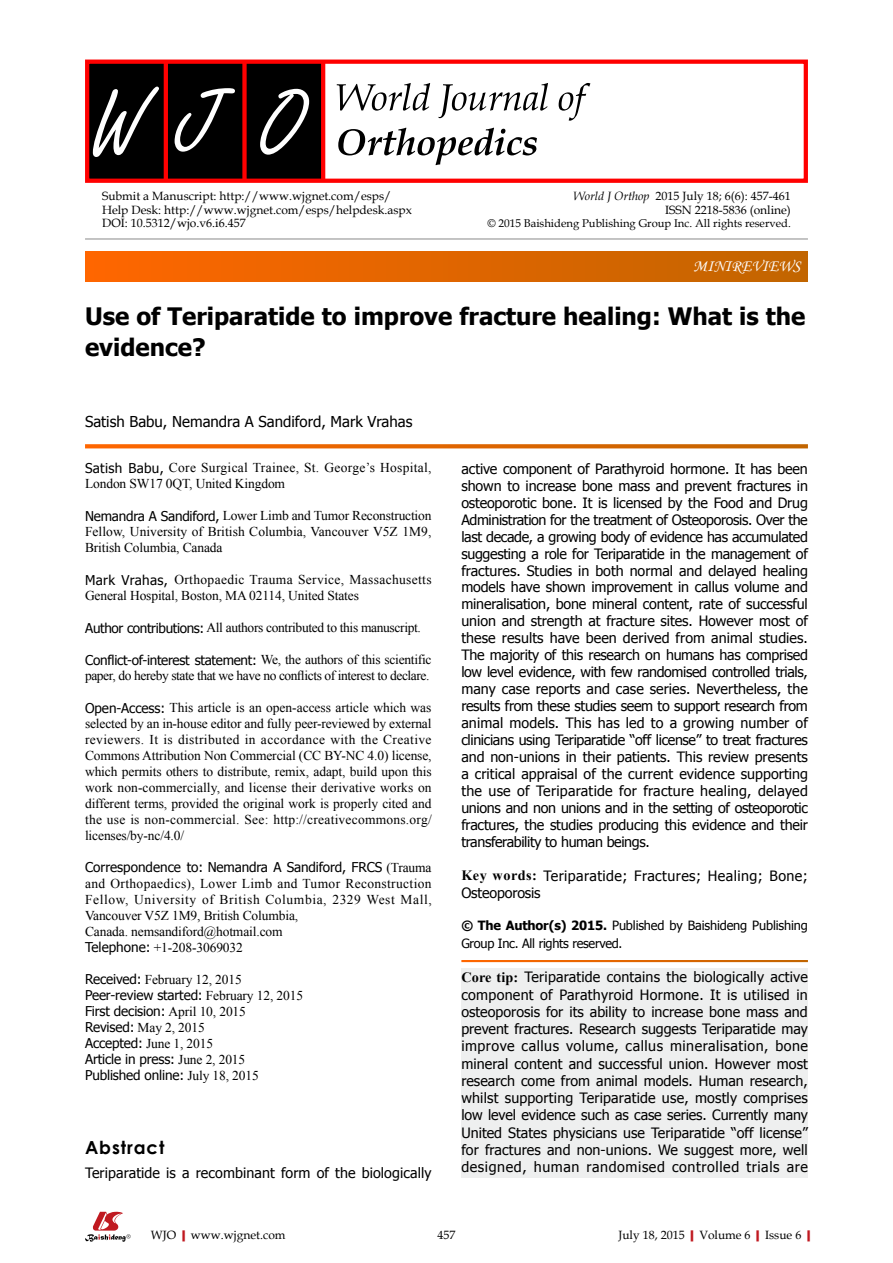
<style>
.page{position:relative;width:893px;height:1263px;background:#fff}
.page>*{position:absolute;margin:0;border:0;box-sizing:border-box;transform-origin:0 0}
.t1{font:700 24px/31.5px "Tahoma";color:#000}
.t2{font:700 18px "Century Gothic";letter-spacing:.05em;color:#000}
.t3{font:16.5px "Monotype Corsiva";color:#fff}
.t4{font:15px "Tahoma";color:#000}
.t5{font:14.25px/17px "Tahoma";letter-spacing:.005em;color:#000;text-align:justify}
.t6{font:14.25px/17px "Tahoma";letter-spacing:.03em;color:#000}
.t7{font:13.5px/16px "Times New Roman";letter-spacing:-.01em;color:#000;text-align:justify}
.t8{font:13.5px/15.9px "Times New Roman";letter-spacing:.025em;color:#000}
.t9{font:13.5px/16px "Tahoma";letter-spacing:-.01em;color:#000}
.t10{font:13.5px/15.6px "Times New Roman";letter-spacing:-.03em;color:#000}
.t11{font:13.5px/16px "Times New Roman";letter-spacing:.02em;color:#000}
.t12{font:12.75px/17.7px "Tahoma";letter-spacing:-.01em;color:#000}
.t13{font:12px/13.5px "Book Antiqua";color:#000}
.t14{font:11.25px "Book Antiqua";color:#000}
.s1{font-style:italic}
.s2{font-family:"Tahoma"}
.s3{font-family:"Times New Roman"}
.s4{font-family:"Times New Roman";font-weight:700}
.s5{font-weight:700}
.s6{font-weight:700;color:#c01920}
</style>
<div class="page">
<div style="left:461px;top:968px;width:347px;height:210px;background:#eeefef"></div>
<div style="left:85px;top:252px;width:723px;height:29px;background:linear-gradient(to right,#f60,#c16500)"></div>
<hr style="left:85px;top:239px;width:723px;height:1px;background:#898989">
<svg style="left:85px;top:1212px;width:46px;height:30px"></svg>
<svg style="left:85px;top:444px;width:723px;height:4px;background:#e16d0d"></svg>
<div style="left:87px;top:61px;width:236px;height:121px;background:#000"></div>
<hr style="left:164px;top:61px;width:4px;height:121px;background:#f00">
<div style="left:242px;top:61px;width:5px;height:121px;background:#f00"></div>
<hr style="left:321px;top:61px;width:4px;height:121px;background:#f00">
<div style="left:85px;top:60px;width:723px;height:123px;border:4px solid #f00"></div>
<svg style="left:260px;top:89px;width:49px;height:66px"></svg>
<svg style="left:175px;top:88px;width:60px;height:64px"></svg>
<svg style="left:93px;top:87px;width:66px;height:70px"></svg>
<svg style="left:337px;top:83px;width:253px;height:38px"></svg>
<svg style="left:338px;top:128px;width:199px;height:37px"></svg>
<p class="t13" style="left:102px;top:189px;width:311px">Submit a Manuscript: http://www.wjgnet.com/esps/<br>Help Desk: http://www.wjgnet.com/esps/helpdesk.aspx<br>DOI: 10.5312/wjo.v6.i6.457</p>
<p class="t13" style="left:573px;top:189px;width:219px;text-align:right"><span class="s1">World J Orthop</span> 2015 July 18; 6(6): 457-461<br>ISSN 2218-5836 (online)</p>
<p class="t14" style="left:487px;top:215px;width:305px">© 2015 Baishideng Publishing Group Inc. All rights reserved.</p>
<p class="t3" style="left:693px;top:256px;width:109px">MINIREVIEWS</p>
<p class="t1" style="left:85px;top:298px;width:722px">Use of Teriparatide to improve fracture healing: What is the evidence?</p>
<p class="t4" style="left:85px;top:412px;width:329px">Satish Babu, Nemandra A Sandiford, Mark Vrahas</p>
<p class="t11" style="left:85px;top:460px;width:348px"><span class="s2">Satish Babu,</span> Core Surgical Trainee, St. George’s Hospital,<br>London SW17 0QT, United Kingdom</p>
<p class="t7" style="left:85px;top:508px;width:348px"><span class="s2">Nemandra A Sandiford,</span> Lower Limb and Tumor Reconstruction Fellow, University of British Columbia, Vancouver V5Z 1M9, British Columbia, Canada</p>
<p class="t7" style="left:85px;top:571px;width:348px"><span class="s2">Mark Vrahas,</span> Orthopaedic Trauma Service, Massa-chusetts<br>General Hospital, Boston, MA 02114, United States</p>
<p class="t7" style="left:85px;top:619px;width:337px"><span class="s2">Author contributions:</span> All authors contributed to this manuscript.</p>
<p class="t10" style="left:85px;top:652px;width:348px"><span class="s2">Conflict-of-interest statement:</span> We, the authors of this scientific paper, do hereby state that we have no conflicts of interest to declare.</p>
<p class="t7" style="left:85px;top:699px;width:348px"><span class="s2">Open-Access:</span> This article is an open-access article which was selected by an in-house editor and fully peer-reviewed by external reviewers. It is distributed in accordance with the Creative Commons Attribution Non Commercial (CC BY-NC 4.0) license, which permits others to distribute, remix, adapt, build upon this work non-commercially, and license their derivative works on different terms, provided the original work is properly cited and the use is non-commercial. See: http://creativecommons.org/ licenses/by-nc/4.0/</p>
<p class="t8" style="left:85px;top:860px;width:348px"><span class="s2">Correspondence to: Nemandra A Sandiford, FRCS</span> (Trauma and Orthopaedics), Lower Limb and Tumor Reconstruction Fellow, University of British Columbia, 2329 West Mall, Vancouver V5Z 1M9, British Columbia,<br>Canada. nemsandiford@hotmail.com<br><span class="s2">Telephone:</span> +1-208-3069032</p>
<p class="t9" style="left:85px;top:970px;width:220px">Received: <span class="s3">February 12, 2015<br></span>Peer-review started: <span class="s3">February 12, 2015<br></span>First decision: <span class="s3">April 10, 2015<br></span>Revised: <span class="s3">May 2, 2015<br></span>Accepted: <span class="s3">June 1, 2015<br></span>Article in press: <span class="s3">June 2, 2015<br></span>Published online: <span class="s3">July 18, 2015</span></p>
<p class="t2" style="left:85px;top:1133px;width:81px">Abstract</p>
<p class="t5" style="left:85px;top:1163px;width:348px">Teriparatide is a recombinant form of the biologically</p>
<p class="t5" style="left:461px;top:459px;width:348px">active component of Parathyroid hormone. It has been shown to increase bone mass and prevent fractures in osteoporotic bone. It is licensed by the Food and Drug Administration for the treatment of Osteoporosis. Over the last decade, a growing body of evidence has accumulated suggesting a role for Teriparatide in the management of fractures. Studies in both normal and delayed healing models have shown improvement in callus volume and minera- lisation, bone mineral content, rate of successful union and strength at fracture sites. However most of these results have been derived from animal studies.<br>The majority of this research on humans has comprised low level evidence, with few randomised controlled trials, many case reports and case series. Nevertheless, the results from these studies seem to support research from animal models. This has led to a growing number of clinicians using Teriparatide “off license” to treat fractures and non-unions in their patients. This review presents a critical appraisal of the current evidence supporting the use of Teriparatide for fracture healing, delayed unions and non unions and in the setting of osteoporotic fractures, the studies producing this evi-dence and their transferability to human beings.</p>
<p class="t6" style="left:461px;top:866px;width:348px"><span class="s4">Key words:</span> Teriparatide; Fractures; Healing; Bone;<br>Osteoporosis</p>
<p class="t12" style="left:461px;top:916px;width:348px"><span class="s5">© The Author(s) 2015.</span> Published by Baishideng Publishing<br>Group Inc. All rights reserved.</p>
<p class="t5" style="left:461px;top:968px;width:348px"><span class="s4">Core tip:</span> Teriparatide contains the biologically active component of Parathyroid Hormone. It is utilised in osteoporosis for its ability to increase bone mass and prevent fractures. Research suggests Teriparatide may improve callus volume, callus mineralisation, bone mineral content and successful union. However most research come from animal models. Human research, whilst supporting Teriparatide use, mostly comprises low level evidence such as case series. Currently many United States physicians use Teriparatide “off license” for fractures and non-unions. We suggest more, well designed, human randomised controlled trials are</p>
<p class="t13" style="left:151px;top:1227px;width:136px">WJO<span class="s6">|</span>www.wjgnet.com</p>
<p class="t13" style="left:437px;top:1227px;width:19px">457</p>
<p class="t13" style="left:618px;top:1227px;width:199px">July 18, 2015<span class="s6">|</span>Volume 6<span class="s6">|</span>Issue 6<span class="s6">|</span></p>
</div>
